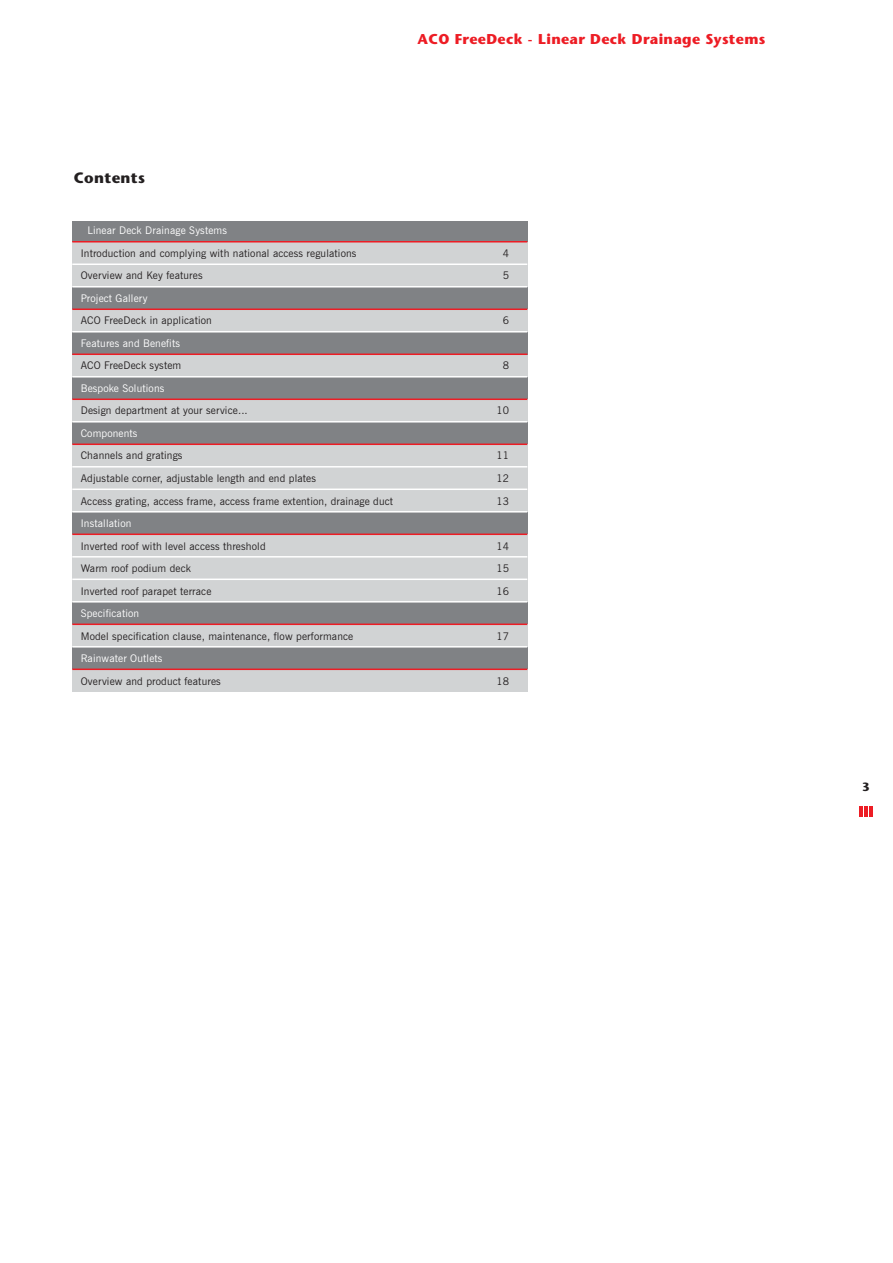
<style>
.page{position:relative;width:893px;height:1263px;background:#fff}
.page>*{position:absolute;margin:0;border:0;box-sizing:border-box;transform-origin:0 0}
.t1{font:700 15px "Stone Sans";letter-spacing:.025em;color:#231f20}
.t2{font:700 14.25px "Stone Sans";letter-spacing:.025em;color:#ed1c24}
.t3{font:700 12px "Stone Sans";color:#231f20}
.t4{font:10.5px "News Gothic BT";letter-spacing:.015em;color:#231f20}
.t5{font:10.5px "News Gothic BT";letter-spacing:.015em;color:#fff}
</style>
<div class="page">
<div style="left:72px;top:221px;width:455px;height:471px;background:#d1d3d4"></div>
<hr style="left:859px;top:806px;width:4px;height:11px;background:#ed1c24">
<hr style="left:864px;top:806px;width:4px;height:11px;background:#ed1c24">
<hr style="left:869px;top:806px;width:4px;height:11px;background:#ed1c24">
<div style="left:72px;top:221px;width:455px;height:20px;background:#808285"></div>
<div style="left:72px;top:287px;width:455px;height:22px;background:#808285"></div>
<div style="left:72px;top:332px;width:455px;height:22px;background:#808285"></div>
<div style="left:72px;top:377px;width:455px;height:22px;background:#808285"></div>
<div style="left:72px;top:422px;width:455px;height:21px;background:#808285"></div>
<div style="left:72px;top:512px;width:455px;height:21px;background:#808285"></div>
<div style="left:72px;top:602px;width:455px;height:22px;background:#808285"></div>
<div style="left:72px;top:647px;width:455px;height:22px;background:#808285"></div>
<hr style="left:72px;top:241px;width:455px;height:1px;background:#ed1c24">
<hr style="left:72px;top:263px;width:455px;height:2px;background:#fff">
<hr style="left:72px;top:286px;width:455px;height:1px;background:#fff">
<hr style="left:72px;top:308px;width:455px;height:2px;background:#ed1c24">
<hr style="left:72px;top:331px;width:455px;height:1px;background:#fff">
<hr style="left:72px;top:353px;width:455px;height:2px;background:#ed1c24">
<hr style="left:72px;top:376px;width:455px;height:1px;background:#fff">
<hr style="left:72px;top:398px;width:455px;height:2px;background:#ed1c24">
<hr style="left:72px;top:421px;width:455px;height:1px;background:#fff">
<hr style="left:72px;top:443px;width:455px;height:2px;background:#ed1c24">
<hr style="left:72px;top:466px;width:455px;height:1px;background:#fff">
<hr style="left:72px;top:488px;width:455px;height:2px;background:#fff">
<hr style="left:72px;top:511px;width:455px;height:1px;background:#fff">
<hr style="left:72px;top:533px;width:455px;height:2px;background:#ed1c24">
<hr style="left:72px;top:556px;width:455px;height:1px;background:#fff">
<hr style="left:72px;top:578px;width:455px;height:2px;background:#fff">
<hr style="left:72px;top:601px;width:455px;height:1px;background:#fff">
<hr style="left:72px;top:623px;width:455px;height:2px;background:#ed1c24">
<hr style="left:72px;top:646px;width:455px;height:1px;background:#fff">
<hr style="left:72px;top:668px;width:455px;height:2px;background:#ed1c24">
<h1 class="t1" style="left:74px;top:172px;width:73px">Contents</h1>
<h2 class="t2" style="left:418px;top:34px;width:349px">ACO FreeDeck - Linear Deck Drainage Systems</h2>
<p class="t5" style="left:87px;top:227px;width:141px">Linear Deck Drainage Systems</p>
<p class="t4" style="left:81px;top:249px;width:277px">Introduction and complying with national access regulations</p>
<p class="t4" style="left:503px;top:249px;width:8px">4</p>
<p class="t4" style="left:81px;top:272px;width:123px">Overview and Key features</p>
<p class="t4" style="left:503px;top:272px;width:8px">5</p>
<p class="t5" style="left:81px;top:294px;width:68px">Project Gallery</p>
<p class="t4" style="left:81px;top:317px;width:133px">ACO FreeDeck in application</p>
<p class="t4" style="left:503px;top:317px;width:8px">6</p>
<p class="t5" style="left:81px;top:339px;width:101px">Features and Benefits</p>
<p class="t4" style="left:81px;top:362px;width:102px">ACO FreeDeck system</p>
<p class="t4" style="left:503px;top:362px;width:8px">8</p>
<p class="t5" style="left:81px;top:384px;width:85px">Bespoke Solutions</p>
<p class="t4" style="left:81px;top:407px;width:168px">Design department at your service...</p>
<p class="t4" style="left:496px;top:407px;width:14px">10</p>
<p class="t5" style="left:81px;top:429px;width:58px">Components</p>
<p class="t4" style="left:81px;top:452px;width:103px">Channels and gratings</p>
<p class="t4" style="left:496px;top:452px;width:14px">11</p>
<p class="t4" style="left:81px;top:474px;width:237px">Adjustable corner, adjustable length and end plates</p>
<p class="t4" style="left:496px;top:474px;width:14px">12</p>
<p class="t4" style="left:81px;top:497px;width:314px">Access grating, access frame, access frame extention, drainage duct</p>
<p class="t4" style="left:496px;top:497px;width:14px">13</p>
<p class="t5" style="left:81px;top:519px;width:52px">Installation</p>
<p class="t4" style="left:81px;top:542px;width:186px">Inverted roof with level access threshold</p>
<p class="t4" style="left:496px;top:542px;width:14px">14</p>
<p class="t4" style="left:81px;top:564px;width:112px">Warm roof podium deck</p>
<p class="t4" style="left:496px;top:564px;width:14px">15</p>
<p class="t4" style="left:81px;top:587px;width:132px">Inverted roof parapet terrace</p>
<p class="t4" style="left:496px;top:587px;width:14px">16</p>
<p class="t5" style="left:81px;top:609px;width:60px">Specification</p>
<p class="t4" style="left:81px;top:632px;width:274px">Model specification clause, maintenance, flow performance</p>
<p class="t4" style="left:496px;top:632px;width:14px">17</p>
<p class="t5" style="left:81px;top:654px;width:83px">Rainwater Outlets</p>
<p class="t4" style="left:81px;top:677px;width:141px">Overview and product features</p>
<p class="t4" style="left:496px;top:677px;width:14px">18</p>
<p class="t3" style="left:862px;top:782px;width:9px">3</p>
</div>
